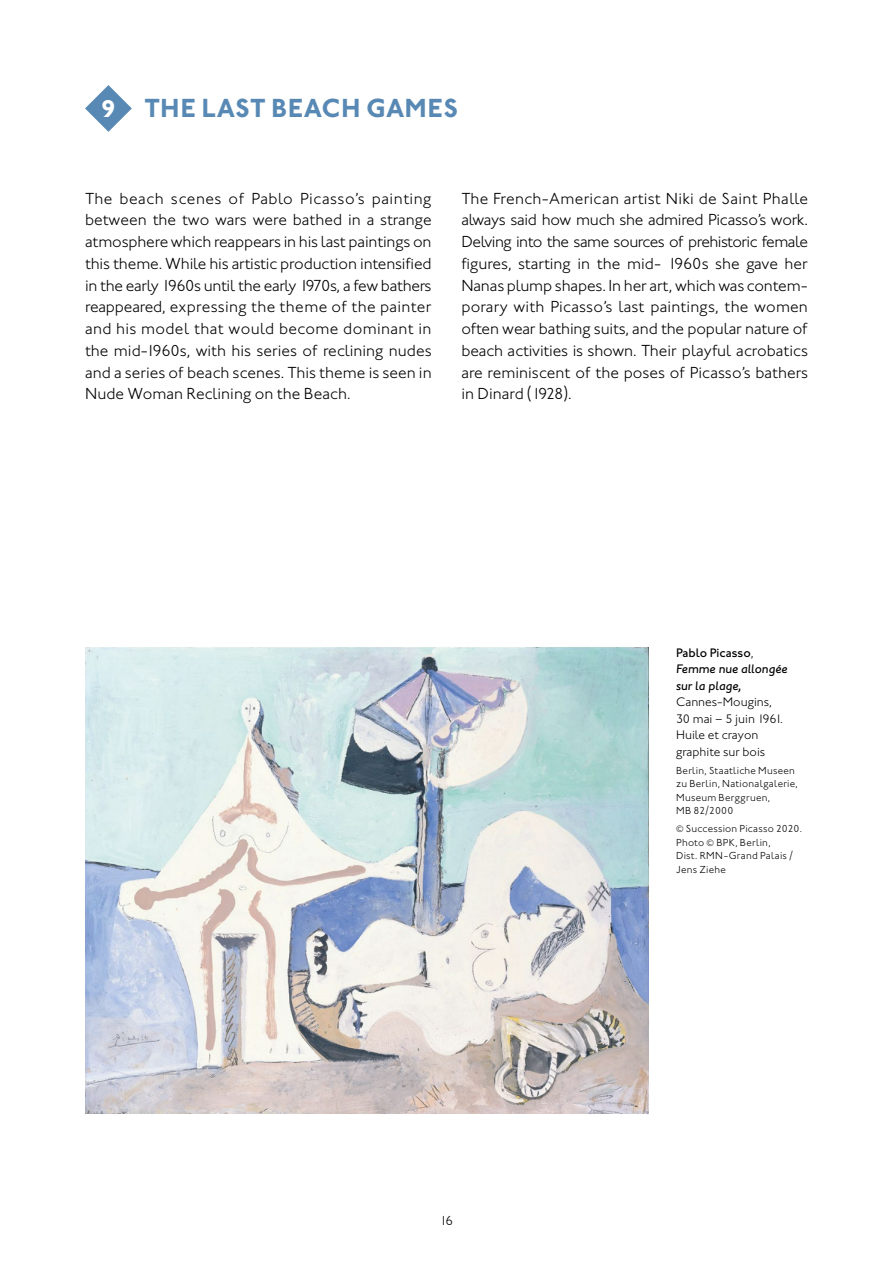
<style>
.page{position:relative;width:893px;height:1263px;background:#fff}
.page>*{position:absolute;margin:0;border:0;box-sizing:border-box;transform-origin:0 0}
.t1{font:700 27px "Johnston ITC";letter-spacing:.01em;color:#5889b4}
.t2{font:300 16.5px/21.8px "Johnston ITC";color:#000;text-align:justify}
.t3{font:300 13.5px "Johnston ITC";color:#000}
.t4{font:300 12.75px/16.5px "Johnston ITC";color:#000}
.t5{font:italic 500 12.75px/16.5px "Johnston ITC Pro";color:#000}
.t6{font:500 12.75px "Johnston ITC";color:#000}
.t7{font:300 10.5px/13.5px "Johnston ITC";letter-spacing:.025em;color:#000}
.s1{font-size:24.9px;color:#fff}
.s2{font-weight:300}
</style>
<div class="page">
<img style="left:85px;top:647px;width:563px;height:467px">
<svg style="left:85px;top:85px;width:47px;height:47px"></svg>
<h1 class="t1" style="left:101px;top:92px;width:358px"><span class="s1">9</span> THE LAST BEACH GAMES</h1>
<p class="t2" style="left:85px;top:187px;width:348px">The beach scenes of Pablo Picasso’s painting between the two wars were bathed in a strange atmosphere which reappears in his last paintings on this theme. While his artistic production intensified in the early 1960s until the early 1970s, a few bathers reappeared, expressing the theme of the painter and his model that would become dominant in the mid-1960s, with his series of reclining nudes and a series of beach scenes. This theme is seen in Nude Woman Reclining on the Beach.</p>
<p class="t2" style="left:461px;top:187px;width:348px">The French-American artist Niki de Saint Phalle always said how much she admired Picasso’s work.<br>Delving into the same sources of prehistoric female figures, starting in the mid- 1960s she gave her Nanas plump shapes. In her art, which was contem&shy;porary with Picasso’s last paintings, the women often wear bathing suits, and the popular nature of beach activities is shown. Their playful acrobatics are reminiscent of the poses of Picasso’s bathers in Dinard (1928).</p>
<p class="t3" style="left:440px;top:1213px;width:15px">16</p>
<p class="t6" style="left:676px;top:645px;width:79px">Pablo Picasso<span class="s2">,</span></p>
<p class="t5" style="left:676px;top:661px;width:113px">Femme nue allongée sur la plage,</p>
<p class="t4" style="left:676px;top:694px;width:108px">Cannes-Mougins,<br>30 mai – 5 juin 1961.<br>Huile et crayon graphite sur bois</p>
<p class="t7" style="left:676px;top:763px;width:123px">Berlin, Staatliche Museen zu Berlin, Nationalgalerie,<br>Museum Berggruen,<br>MB 82/2000</p>
<p class="t7" style="left:676px;top:822px;width:127px">© Succession Picasso 2020.<br>Photo © BPK, Berlin,<br>Dist. RMN-Grand Palais /<br>Jens Ziehe</p>
</div>
